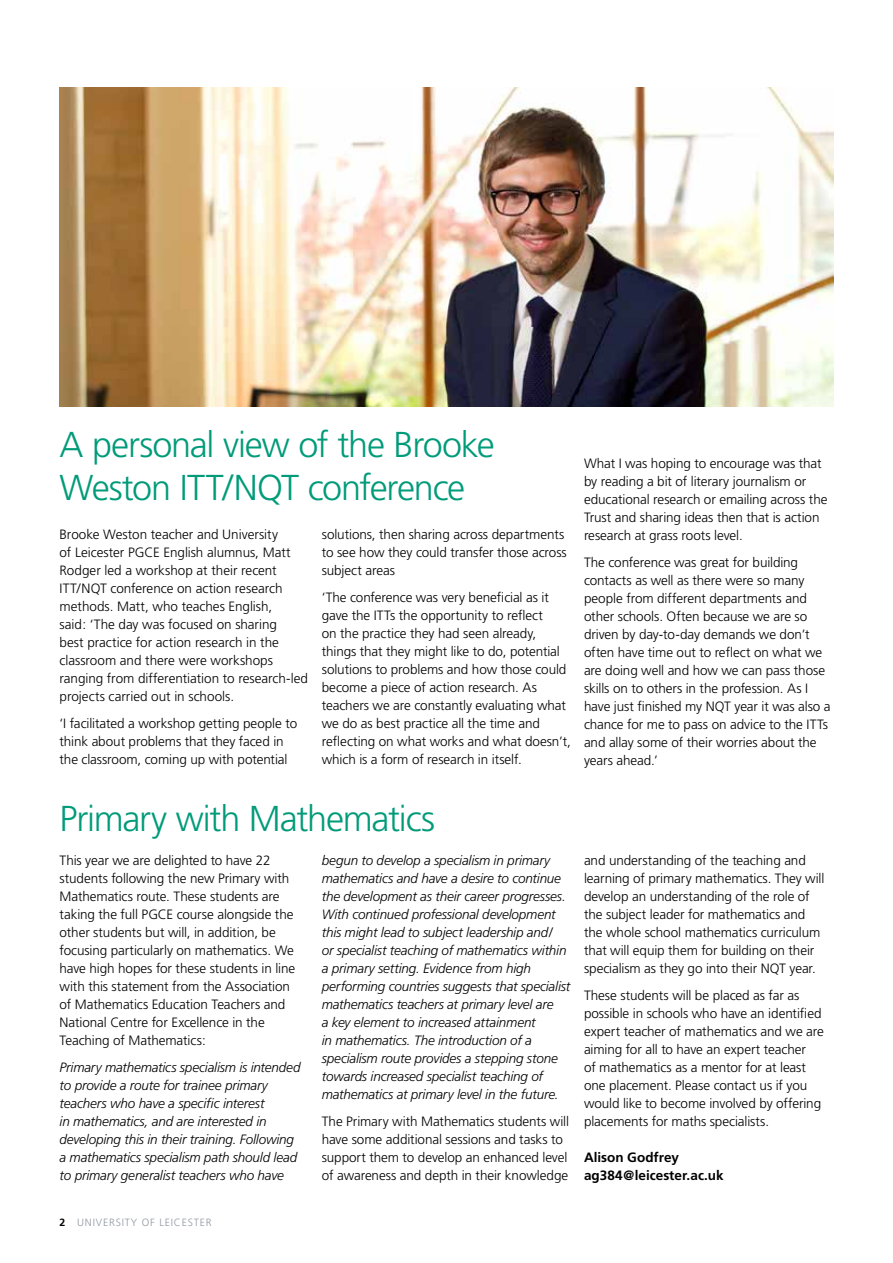
<style>
.page{position:relative;width:893px;height:1263px;background:#fff}
.page>*{position:absolute;margin:0;border:0;box-sizing:border-box;transform-origin:0 0}
.t1{font:300 36px/43.2px "Frutiger";letter-spacing:-.035em;color:#009b79}
.t2{font:300 13.5px/18px "Frutiger";letter-spacing:-.005em;color:#000}
.t3{font:italic 300 13.5px/18px "Frutiger";letter-spacing:-.015em;color:#000}
.t4{font:700 13.5px/18px "Frutiger";color:#000}
.t5{font:300 10.5px "Frutiger";letter-spacing:.075em;color:#9098a1}
.s1{font-weight:700;color:#000}
</style>
<div class="page">
<img style="left:60px;top:87px;width:773px;height:319px">
<h1 class="t1" style="left:60px;top:423px;width:437px">A personal view of the Brooke<br>Weston ITT/NQT conference</h1>
<p class="t2" style="left:60px;top:526px;width:250px">Brooke Weston teacher and University<br>of Leicester PGCE English alumnus, Matt Rodger led a workshop at their recent ITT/NQT conference on action research methods. Matt, who teaches English,<br>said: ‘The day was focused on sharing<br>best practice for action research in the classroom and there were workshops ranging from differentiation to research-led projects carried out in schools.</p>
<p class="t2" style="left:60px;top:715px;width:239px">‘I facilitated a workshop getting people to think about problems that they faced in the classroom, coming up with potential</p>
<p class="t2" style="left:322px;top:526px;width:247px">solutions, then sharing across departments to see how they could transfer those across subject areas</p>
<p class="t2" style="left:322px;top:589px;width:251px">‘The conference was very beneficial as it gave the ITTs the opportunity to reflect<br>on the practice they had seen already, things that they might like to do, potential solutions to problems and how those could become a piece of action research. As teachers we are constantly evaluating what we do as best practice all the time and reflecting on what works and what doesn’t, which is a form of research in itself.</p>
<p class="t2" style="left:584px;top:455px;width:245px">What I was hoping to encourage was that by reading a bit of literary journalism or educational research or emailing across the Trust and sharing ideas then that is action research at grass roots level.</p>
<p class="t2" style="left:584px;top:554px;width:248px">The conference was great for building contacts as well as there were so many people from different departments and other schools. Often because we are so driven by day-to-day demands we don’t often have time out to reflect on what we are doing well and how we can pass those skills on to others in the profession. As I have just finished my NQT year it was also a chance for me to pass on advice to the ITTs and allay some of their worries about the years ahead.’</p>
<h1 class="t1" style="left:60px;top:797px;width:377px">Primary with Mathematics</h1>
<p class="t2" style="left:60px;top:852px;width:237px">This year we are delighted to have 22 students following the new Primary with Mathematics route. These students are taking the full PGCE course alongside the other students but will, in addition, be focusing particularly on mathematics. We have high hopes for these students in line with this statement from the Association of Mathematics Education Teachers and National Centre for Excellence in the Teaching of Mathematics:</p>
<p class="t3" style="left:60px;top:1059px;width:242px">Primary mathematics specialism is intended to provide a route for trainee primary teachers who have a specific interest<br>in mathematics, and are interested in developing this in their training. Following a mathematics specialism path should lead to primary generalist teachers who have</p>
<p class="t3" style="left:322px;top:852px;width:250px">begun to develop a specialism in primary mathematics and have a desire to continue the development as their career progresses.<br>With continued professional development this might lead to subject leadership and/<br>or specialist teaching of mathematics within a primary setting. Evidence from high performing countries suggests that specialist mathematics teachers at primary level are<br>a key element to increased attainment<br>in mathematics. The introduction of a specialism route provides a stepping stone towards increased specialist teaching of mathematics at primary level in the future.</p>
<p class="t2" style="left:322px;top:1113px;width:249px">The Primary with Mathematics students will have some additional sessions and tasks to support them to develop an enhanced level of awareness and depth in their knowledge</p>
<p class="t2" style="left:584px;top:852px;width:242px">and understanding of the teaching and learning of primary mathematics. They will develop an understanding of the role of the subject leader for mathematics and the whole school mathematics curriculum that will equip them for building on their specialism as they go into their NQT year.</p>
<p class="t2" style="left:584px;top:986px;width:241px">These students will be placed as far as possible in schools who have an identified expert teacher of mathematics and we are aiming for all to have an expert teacher<br>of mathematics as a mentor for at least one placement. Please contact us if you would like to become involved by offering placements for maths specialists.</p>
<p class="t4" style="left:584px;top:1148px;width:141px">Alison Godfrey ag384@leicester.ac.uk</p>
<p class="t5" style="left:60px;top:1216px;width:154px"><span class="s1">2</span> UNIVERSITY OF LEICESTER</p>
</div>
